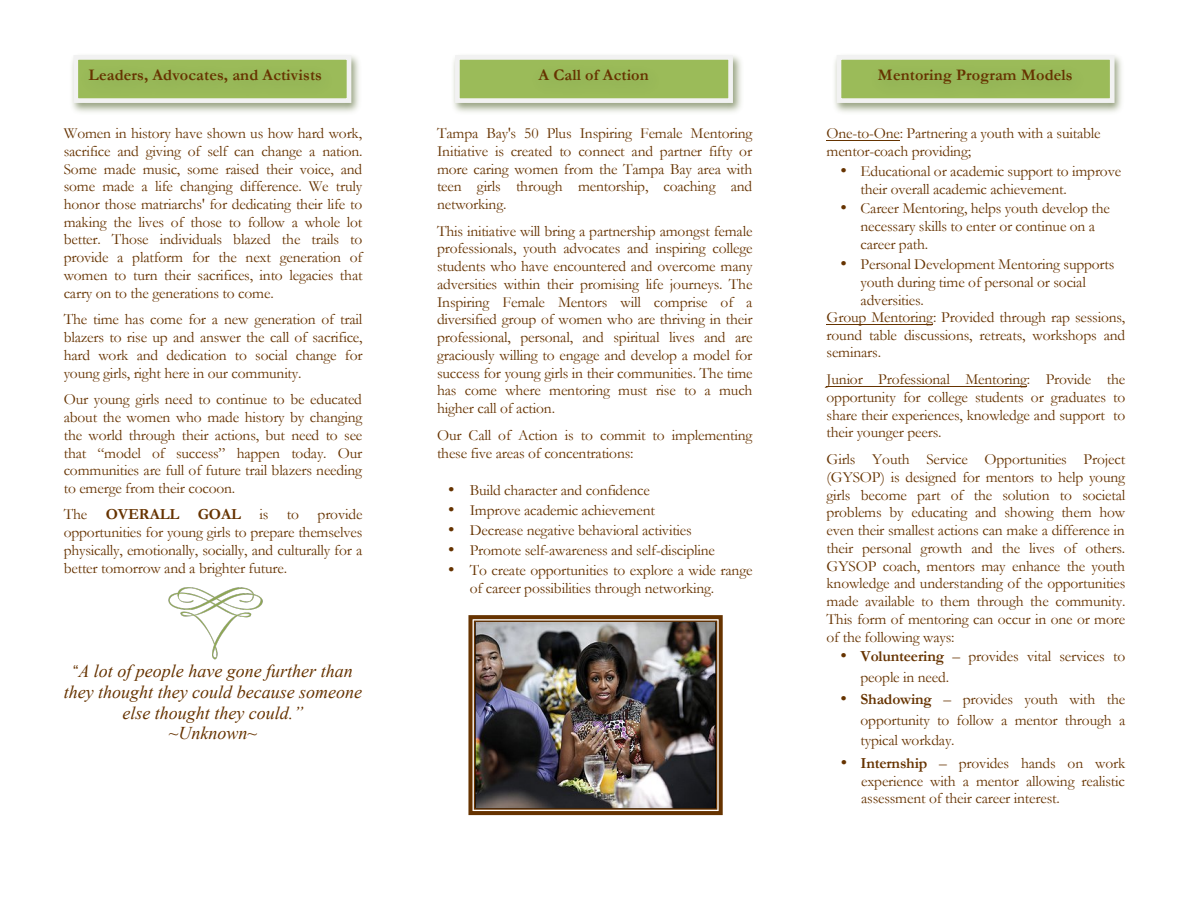
<style>
.page{position:relative;width:1200px;height:900px;background:#fff}
.page>*{position:absolute;margin:0;border:0;box-sizing:border-box;transform-origin:0 0}
.t1{font:italic 18px/20.9px "Times New Roman";color:#630;text-align:center}
.t2{font:700 16.2px "Garamond";letter-spacing:.01em;color:#630}
.t3{font:15.45px/17.7px "Garamond";letter-spacing:-.01em;color:#630;text-align:justify}
.s1{font-weight:700}
.s2{font-family:"Arial Unicode MS";font-style:normal;font-size:16.2px}
</style>
<div class="page">
<hr style="left:827px;top:140px;width:73px;height:1px;background:#630">
<hr style="left:827px;top:324px;width:106px;height:1px;background:#630">
<hr style="left:827px;top:386px;width:200px;height:1px;background:#630">
<img style="left:168px;top:587px;width:94px;height:72px">
<img style="left:476px;top:623px;width:239px;height:185px">
<div style="left:468px;top:615px;width:255px;height:200px;border:4px solid #630"></div>
<div style="left:474px;top:621px;width:243px;height:189px;border:1px solid #630"></div>
<img style="left:72px;top:55px;width:287px;height:58px">
<img style="left:453px;top:55px;width:289px;height:58px">
<img style="left:834px;top:55px;width:288px;height:58px">
<p class="t2" style="left:89px;top:65px;width:235px">Leaders, Advocates, and Activists</p>
<p class="t2" style="left:539px;top:65px;width:112px">A Call of Action</p>
<p class="t2" style="left:878px;top:65px;width:196px">Mentoring Program Models</p>
<p class="t3" style="left:64px;top:124px;width:300px">Women in history have shown us how hard work, sacrifice and giving of self can change a nation.<br>Some made music, some raised their voice, and some made a life changing difference. We truly honor those matriarchs' for dedicating their life to making the lives of those to follow a whole lot better. Those individuals blazed the trails to provide a platform for the next generation of women to turn their sacrifices, into legacies that carry on to the generations to come.</p>
<p class="t3" style="left:64px;top:310px;width:300px">The time has come for a new generation of trail blazers to rise up and answer the call of sacrifice, hard work and dedication to social change for young girls, right here in our community.</p>
<p class="t3" style="left:64px;top:390px;width:300px">Our young girls need to continue to be educated about the women who made history by changing the world through their actions, but need to see that “model of success” happen today. Our communities are full of future trail blazers needing to emerge from their cocoon.</p>
<p class="t3" style="left:64px;top:506px;width:300px">The <span class="s1">OVERALL GOAL</span> is to provide opportunities for young girls to prepare themselves physically, emotionally, socially, and culturally for a better tomorrow and a brighter future.</p>
<p class="t1" style="left:64px;top:660px;width:300px"><span class="s2">-</span>A lot of people have gone further than they thought they could because someone else thought they could.”<br>~Unknown~</p>
<p class="t3" style="left:437px;top:124px;width:317px">Tampa Bay's 50 Plus Inspiring Female Mentoring Initiative is created to connect and partner fifty or more caring women from the Tampa Bay area with teen girls through mentorship, coaching and networking.</p>
<p class="t3" style="left:437px;top:222px;width:317px">This initiative will bring a partnership amongst female professionals, youth advocates and inspiring college students who have encountered and overcome many adversities within their promising life journeys. The Inspiring Female Mentors will comprise of a diversified group of women who are thriving in their professional, personal, and spiritual lives and are graciously willing to engage and develop a model for success for young girls in their communities. The time has come where mentoring must rise to a much higher call of action.</p>
<p class="t3" style="left:437px;top:426px;width:317px">Our Call of Action is to commit to implementing these five areas of concentrations:</p>
<p class="t3" style="left:448px;top:481px;width:204px">• Build character and confidence</p>
<p class="t3" style="left:448px;top:501px;width:209px">• Improve academic achievement</p>
<p class="t3" style="left:448px;top:521px;width:245px">• Decrease negative behavioral activities</p>
<p class="t3" style="left:448px;top:541px;width:269px">• Promote self-awareness and self-discipline</p>
<p class="t3" style="left:470px;top:561px;width:284px;text-indent:-22px">• To create opportunities to explore a wide range of career possibilities through networking.</p>
<p class="t3" style="left:827px;top:124px;width:276px">One-to-One: Partnering a youth with a suitable mentor-coach providing;</p>
<p class="t3" style="left:861px;top:162px;width:262px;text-indent:-20px">• Educational or academic support to improve their overall academic achievement.</p>
<p class="t3" style="left:861px;top:200px;width:251px;text-align:left;text-indent:-20px">• Career Mentoring, helps youth develop the necessary skills to enter or continue on a career path.</p>
<p class="t3" style="left:840px;top:255px;width:276px">• Personal Development Mentoring supports</p>
<p class="t3" style="left:861px;top:273px;width:227px">youth during time of personal or social</p>
<p class="t3" style="left:861px;top:291px;width:65px">adversities.</p>
<p class="t3" style="left:827px;top:308px;width:300px">Group Mentoring: Provided through rap sessions,</p>
<p class="t3" style="left:827px;top:326px;width:300px">round table discussions, retreats, workshops and</p>
<p class="t3" style="left:827px;top:344px;width:56px">seminars.</p>
<p class="t3" style="left:827px;top:371px;width:300px">Junior Professional Mentoring: Provide the opportunity for college students or graduates to share their experiences, knowledge and support to their younger peers.</p>
<p class="t3" style="left:827px;top:450px;width:300px">Girls Youth Service Opportunities Project (GYSOP) is designed for mentors to help young girls become part of the solution to societal problems by educating and showing them how even their smallest actions can make a difference in their personal growth and the lives of others.<br>GYSOP coach, mentors may enhance the youth knowledge and understanding of the opportunities made available to them through the community.<br>This form of mentoring can occur in one or more of the following ways:</p>
<p class="t3" style="left:861px;top:646px;width:266px;line-height:20.5px;text-indent:-20px">• <span class="s1">Volunteering</span> – provides vital services to people in need.</p>
<p class="t3" style="left:861px;top:689px;width:266px;line-height:20.5px;text-indent:-20px">• <span class="s1">Shadowing</span> – provides youth with the opportunity to follow a mentor through a typical workday.</p>
<p class="t3" style="left:861px;top:754px;width:266px;text-indent:-21px">• <span class="s1">Internship</span> – provides hands on work experience with a mentor allowing realistic assessment of their career interest.</p>
</div>
